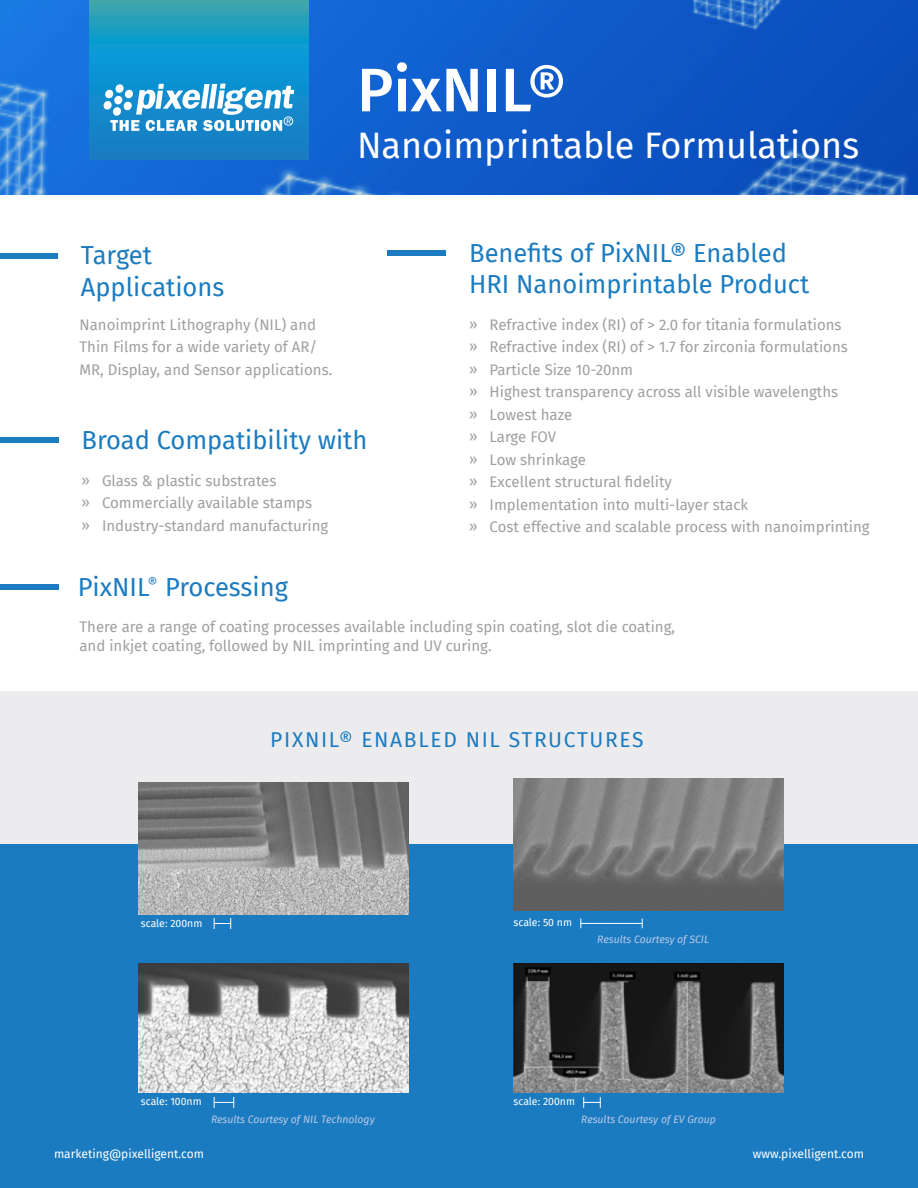
<style>
.page{position:relative;width:918px;height:1188px;background:#fff}
.page>*{position:absolute;margin:0;border:0;box-sizing:border-box;transform-origin:0 0}
.t1{font:500 61.5px "Fira Sans";color:#fff}
.t2{font:36px "Fira Sans";color:#fff}
.t3{font:25.5px/31.5px "Fira Sans";color:#1b7bc0}
.t4{font:21px "Fira Sans";letter-spacing:.08em;color:#1b7bc0}
.t5{font:15px/22.5px "Fira Sans";color:#9d9fa2}
.t6{font:12px "Fira Sans";color:#fff}
.t7{font:italic 10.5px "Fira Sans";color:#b8c9e7}
.t8{font:10.5px "Fira Sans";color:#fff}
</style>
<div class="page">
<div style="left:0;top:691px;width:918px;height:313px;background:#ececee"></div>
<div style="left:0;top:845px;width:918px;height:343px;background:#1b7bc0"></div>
<svg style="left:0;top:0;width:918px;height:194px;background:#135eca"></svg>
<svg style="left:89px;top:0;width:220px;height:160px;background:#1793c6"></svg>
<div style="left:105px;top:90px;width:8px;height:8px;background:#fff;border-radius:50%"></div>
<div style="left:104px;top:101px;width:8px;height:9px;background:#fff;border-radius:50%"></div>
<svg style="left:110px;top:84px;width:184px;height:47px"></svg>
<div style="left:0;top:438px;width:58px;height:5px;background:#1b7bc0"></div>
<div style="left:0;top:253px;width:58px;height:5px;background:#1b7bc0"></div>
<div style="left:388px;top:250px;width:58px;height:6px;background:#1b7bc0"></div>
<img style="left:138px;top:782px;width:270px;height:133px">
<img style="left:138px;top:963px;width:270px;height:130px">
<svg style="left:214px;top:918px;width:17px;height:11px"></svg>
<svg style="left:214px;top:1097px;width:20px;height:11px"></svg>
<hr style="left:581px;top:923px;width:61px;height:1px;background:#fff">
<svg style="left:583px;top:1097px;width:18px;height:11px"></svg>
<div style="left:0;top:585px;width:58px;height:5px;background:#1b7bc0"></div>
<img style="left:514px;top:963px;width:270px;height:130px">
<img style="left:514px;top:778px;width:270px;height:133px">
<p class="t1" style="left:357px;top:40px;width:211px">PixNIL®</p>
<p class="t2" style="left:357px;top:118px;width:504px">Nanoimprintable Formulations</p>
<p class="t3" style="left:81px;top:239px;width:145px">Target<br>Applications</p>
<p class="t5" style="left:79px;top:313px;width:254px">Nanoimprint Lithography (NIL) and<br>Thin Films for a wide variety of AR/<br>MR, Display, and Sensor applications.</p>
<p class="t3" style="left:82px;top:424px;width:287px">Broad Compatibility with</p>
<p class="t5" style="left:82px;top:469px;width:196px">» Glass &amp; plastic substrates</p>
<p class="t5" style="left:82px;top:491px;width:232px">» Commercially available stamps</p>
<p class="t5" style="left:82px;top:514px;width:248px">» Industry-standard manufacturing</p>
<p class="t3" style="left:469px;top:236px;width:342px">Benefits of PixNIL® Enabled<br>HRI Nanoimprintable Product</p>
<p class="t5" style="left:469px;top:313px;width:374px">» Refractive index (RI) of &gt; 2.0 for titania formulations</p>
<p class="t5" style="left:469px;top:335px;width:380px">» Refractive index (RI) of &gt; 1.7 for zirconia formulations</p>
<p class="t5" style="left:469px;top:358px;width:165px">» Particle Size 10-20nm</p>
<p class="t5" style="left:469px;top:380px;width:370px">» Highest transparency across all visible wavelengths</p>
<p class="t5" style="left:469px;top:403px;width:105px">» Lowest haze</p>
<p class="t5" style="left:469px;top:425px;width:88px">» Large FOV</p>
<p class="t5" style="left:469px;top:448px;width:118px">» Low shrinkage</p>
<p class="t5" style="left:469px;top:470px;width:204px">» Excellent structural fidelity</p>
<p class="t5" style="left:469px;top:493px;width:281px">» Implementation into multi-layer stack</p>
<p class="t5" style="left:469px;top:515px;width:402px">» Cost effective and scalable process with nanoimprinting</p>
<p class="t3" style="left:78px;top:571px;width:212px">PixNIL<sup>®</sup> Processing</p>
<p class="t5" style="left:79px;top:616px;width:597px;line-height:19.5px">There are a range of coating processes available including spin coating, slot die coating, and inkjet coating, followed by NIL imprinting and UV curing.</p>
<p class="t4" style="left:270px;top:724px;width:375px">PIXNIL® ENABLED NIL STRUCTURES</p>
<p class="t8" style="left:141px;top:915px;width:63px">scale: 200nm</p>
<p class="t8" style="left:141px;top:1093px;width:62px">scale: 100nm</p>
<p class="t7" style="left:211px;top:1112px;width:165px">Results Courtesy of NIL Technology</p>
<p class="t8" style="left:514px;top:915px;width:60px">scale: 50 nm</p>
<p class="t7" style="left:597px;top:931px;width:113px">Results Courtesy of SCIL</p>
<p class="t8" style="left:514px;top:1093px;width:63px">scale: 200nm</p>
<p class="t7" style="left:581px;top:1112px;width:136px">Results Courtesy of EV Group</p>
<p class="t6" style="left:54px;top:1145px;width:151px">marketing@pixelligent.com</p>
<p class="t6" style="left:753px;top:1145px;width:113px">www.pixelligent.com</p>
</div>
